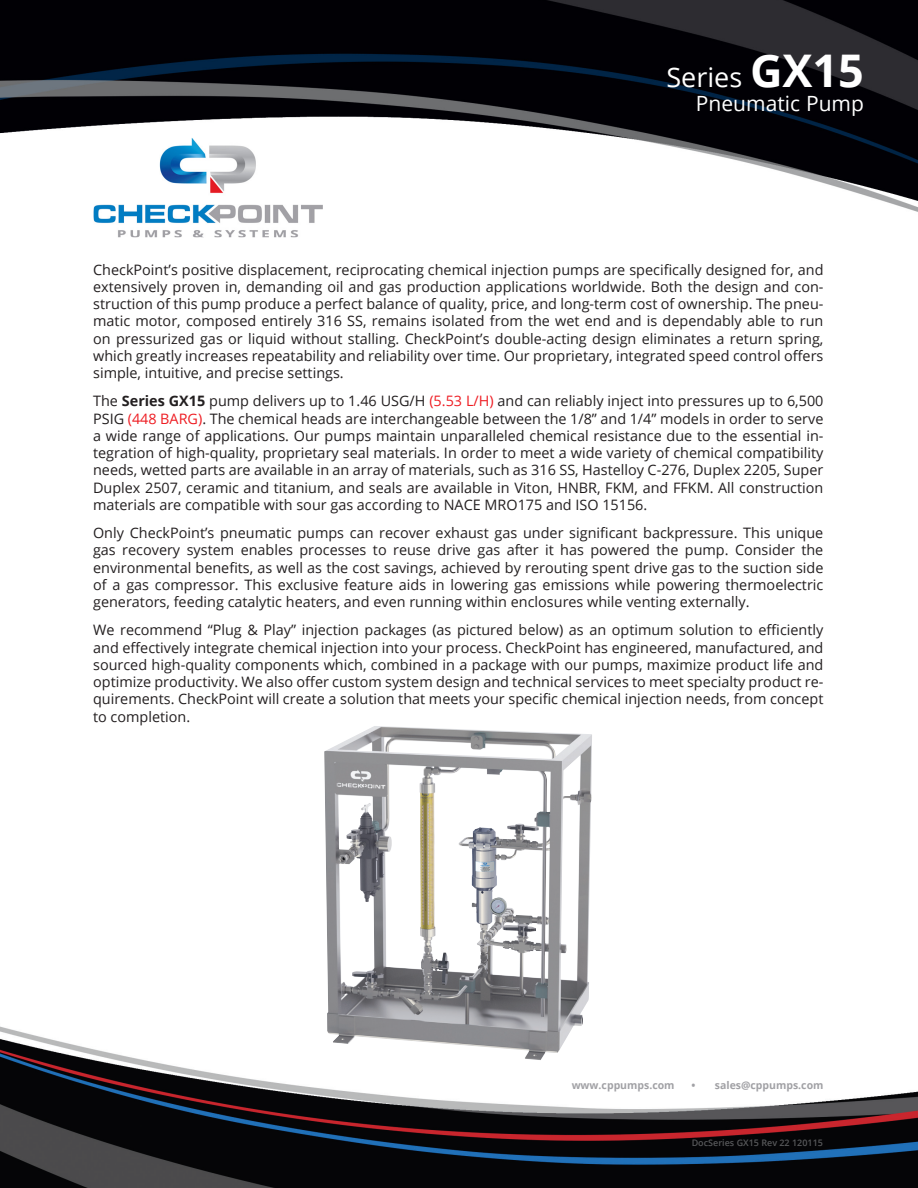
<style>
.page{position:relative;width:918px;height:1188px;background:#fff}
.page>*{position:absolute;margin:0;border:0;box-sizing:border-box;transform-origin:0 0}
.t1{font:27px "Open Sans";color:#fff}
.t2{font:21px "Open Sans";color:#fff}
.t3{font:14.4px/17.2px "Open Sans";color:#231f20;text-align:justify}
.t4{font:700 10.5px "Open Sans";color:#a1a1a5}
.t5{font:600 9px "Open Sans";color:#57585a}
.s1{font-weight:700;font-size:45px}
.s2{font-weight:700}
.s3{color:#ee1d23}
</style>
<div class="page">
<img style="left:0;top:1026px;width:918px;height:162px">
<img style="left:0;top:0;width:918px;height:212px">
<img style="left:324px;top:726px;width:268px;height:334px">
<img style="left:93px;top:138px;width:230px;height:99px">
<h1 class="t1" style="left:666px;top:58px;width:199px">Series <span class="s1">GX15</span></h1>
<h2 class="t2" style="left:696px;top:89px;width:170px">Pneumatic Pump</h2>
<p class="t3" style="left:93px;top:260px;width:732px">CheckPoint’s positive displacement, reciprocating chemical injection pumps are specifically designed for, and extensively proven in, demanding oil and gas production applications worldwide. Both the design and con&shy;struction of this pump produce a perfect balance of quality, price, and long-term cost of ownership. The pneu&shy;matic motor, composed entirely 316 SS, remains isolated from the wet end and is dependably able to run on pressurized gas or liquid without stalling. CheckPoint’s double-acting design eliminates a return spring, which greatly increases repeatability and reliability over time. Our proprietary, integrated speed control offers simple, intuitive, and precise settings.</p>
<p class="t3" style="left:93px;top:392px;width:732px">The <span class="s2">Series GX15</span> pump delivers up to 1.46 USG/H <span class="s3">(5.53 L/H)</span> and can reliably inject into pressures up to 6,500<br>PSIG <span class="s3">(448 BARG)</span>. The chemical heads are interchangeable between the 1/8” and 1/4” models in order to serve a wide range of applications. Our pumps maintain unparalleled chemical resistance due to the essential in&shy;tegration of high-quality, proprietary seal materials. In order to meet a wide variety of chemical compatibility needs, wetted parts are available in an array of materials, such as 316 SS, Hastelloy C-276, Duplex 2205, Super Duplex 2507, ceramic and titanium, and seals are available in Viton, HNBR, FKM, and FFKM. All construction materials are compatible with sour gas according to NACE MRO175 and ISO 15156.</p>
<p class="t3" style="left:93px;top:524px;width:732px">Only CheckPoint’s pneumatic pumps can recover exhaust gas under significant backpressure. This unique gas recovery system enables processes to reuse drive gas after it has powered the pump. Consider the environmental benefits, as well as the cost savings, achieved by rerouting spent drive gas to the suction side of a gas compressor. This exclusive feature aids in lowering gas emissions while powering thermoelectric generators, feeding catalytic heaters, and even running within enclosures while venting externally.</p>
<p class="t3" style="left:93px;top:621px;width:732px">We recommend “Plug &amp; Play” injection packages (as pictured below) as an optimum solution to efficiently and effectively integrate chemical injection into your process. CheckPoint has engineered, manufactured, and sourced high-quality components which, combined in a package with our pumps, maximize product life and optimize productivity. We also offer custom system design and technical services to meet specialty product re&shy;quirements. CheckPoint will create a solution that meets your specific chemical injection needs, from concept to completion.</p>
<p class="t4" style="left:572px;top:1078px;width:104px">www.cppumps.com</p>
<p class="t4" style="left:691px;top:1078px;width:134px">• sales@cppumps.com</p>
<p class="t5" style="left:692px;top:1137px;width:133px">DocSeries GX15 Rev 22 120115</p>
</div>
